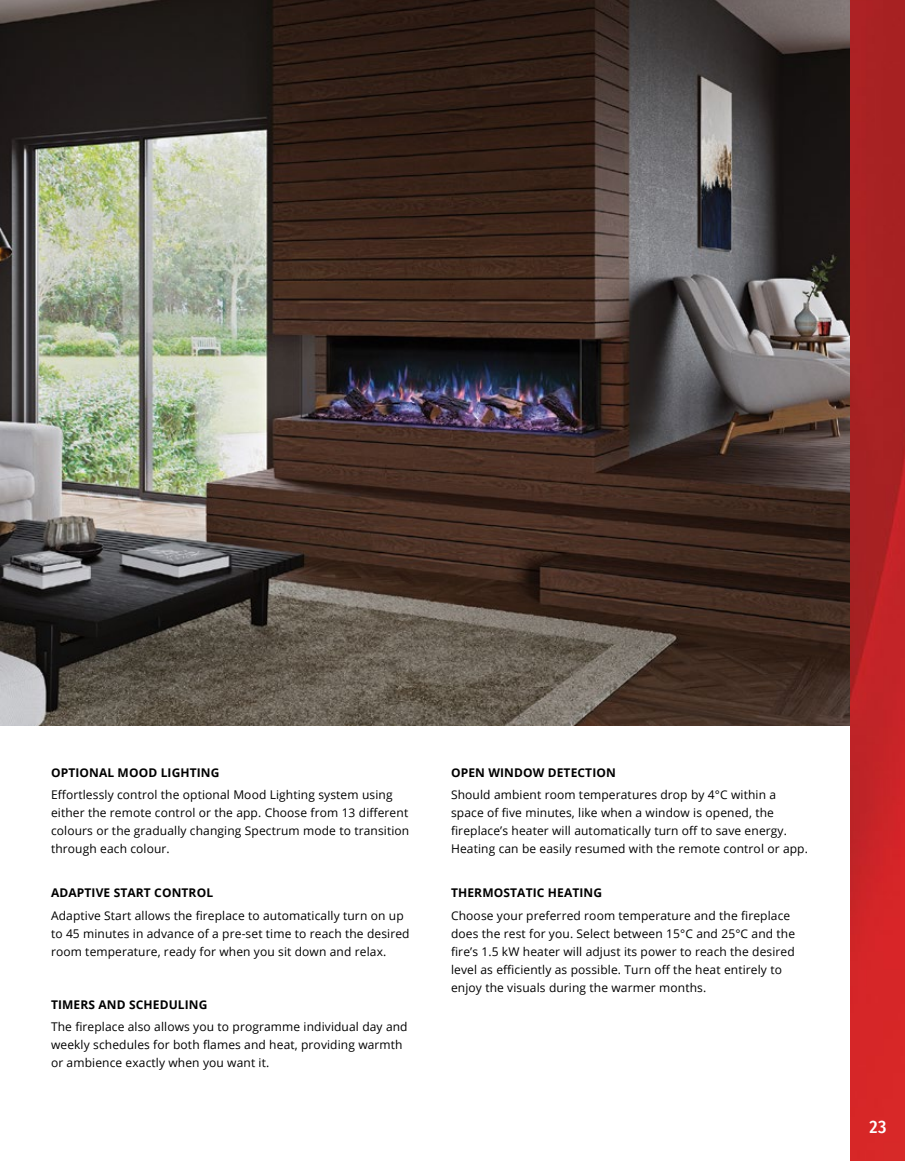
<style>
.page{position:relative;width:905px;height:1161px;background:#fff}
.page>*{position:absolute;margin:0;border:0;box-sizing:border-box;transform-origin:0 0}
.t1{font:500 18px "Fira Sans Condensed";color:#fff}
.t2{font:12px/18px "Open Sans";letter-spacing:.01em;color:#000}
.t3{font:700 12px "Open Sans";letter-spacing:.01em;color:#000}
</style>
<div class="page">
<img style="left:0;top:0;width:850px;height:726px">
<img style="left:850px;top:0;width:54px;height:1161px">
<p class="t3" style="left:51px;top:764px;width:170px">OPTIONAL MOOD LIGHTING</p>
<p class="t2" style="left:51px;top:785px;width:360px">Effortlessly control the optional Mood Lighting system using either the remote control or the app. Choose from 13 different colours or the gradually changing Spectrum mode to transition through each colour.</p>
<p class="t3" style="left:51px;top:885px;width:164px">ADAPTIVE START CONTROL</p>
<p class="t2" style="left:51px;top:906px;width:360px">Adaptive Start allows the fireplace to automatically turn on up to 45 minutes in advance of a pre-set time to reach the desired room temperature, ready for when you sit down and relax.</p>
<p class="t3" style="left:51px;top:996px;width:158px">TIMERS AND SCHEDULING</p>
<p class="t2" style="left:51px;top:1017px;width:358px">The fireplace also allows you to programme individual day and weekly schedules for both flames and heat, providing warmth or ambience exactly when you want it.</p>
<p class="t3" style="left:451px;top:764px;width:166px">OPEN WINDOW DETECTION</p>
<p class="t2" style="left:451px;top:785px;width:358px">Should ambient room temperatures drop by 4°C within a space of five minutes, like when a window is opened, the fireplace’s heater will automatically turn off to save energy.<br>Heating can be easily resumed with the remote control or app.</p>
<p class="t3" style="left:451px;top:884px;width:152px">THERMOSTATIC HEATING</p>
<p class="t2" style="left:451px;top:907px;width:345px">Choose your preferred room temperature and the fireplace does the rest for you. Select between 15°C and 25°C and the fire’s 1.5 kW heater will adjust its power to reach the desired level as efficiently as possible. Turn off the heat entirely to enjoy the visuals during the warmer months.</p>
<h1 class="t1" style="left:869px;top:1113px;width:19px">23</h1>
</div>
